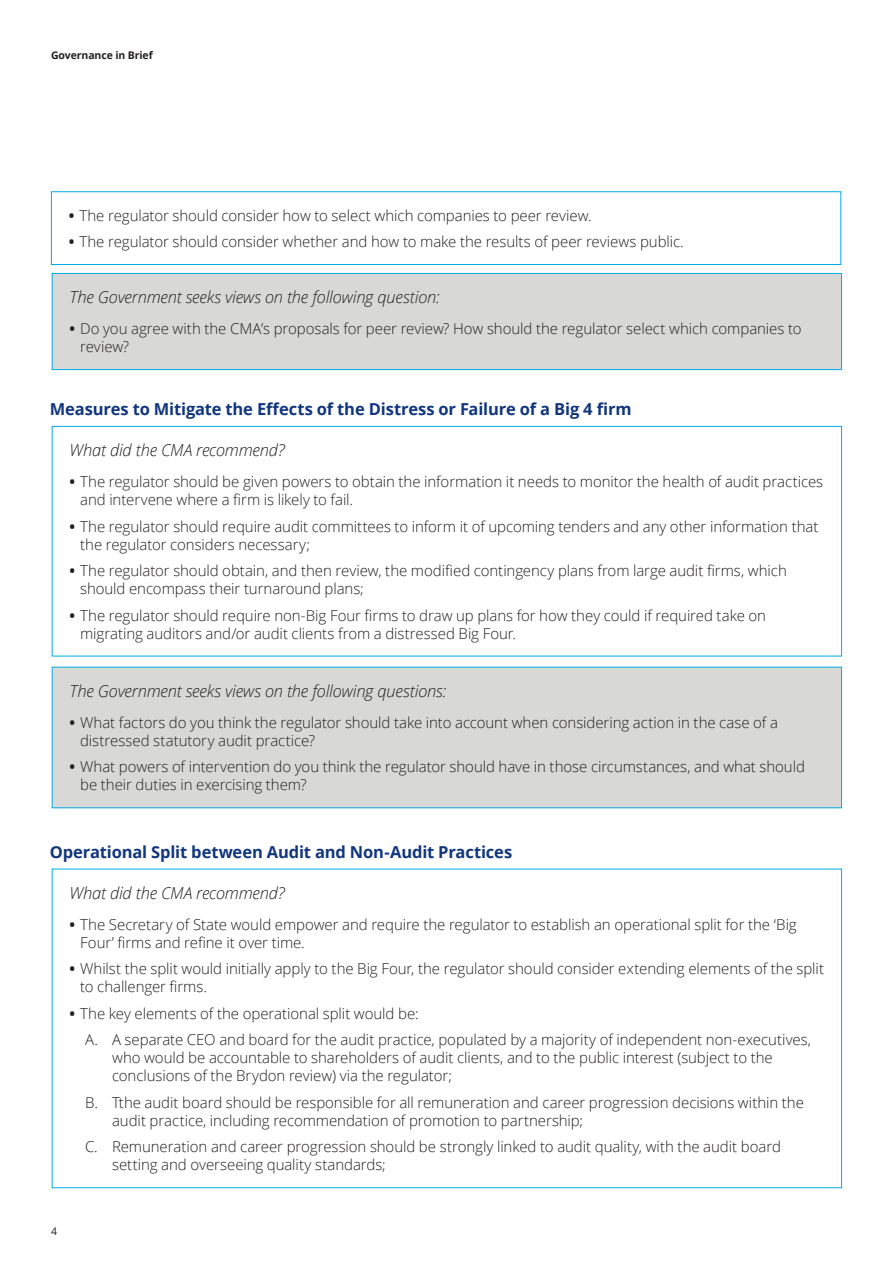
<style>
.page{position:relative;width:893px;height:1263px;background:#fff}
.page>*{position:absolute;margin:0;border:0;box-sizing:border-box;transform-origin:0 0}
.B_Head__BH{font:italic 300 16.5px "Open Sans";letter-spacing:-.015em;color:#231f20}
.Body_copy__8_5_12pt{font:700 16.5px "Open Sans";letter-spacing:-.01em;color:#11367e}
.t1{font:300 15px/18px "Open Sans";letter-spacing:-.005em;color:#231f20}
.t2{font:700 10.5px "Open Sans";letter-spacing:-.01em;color:#231f20}
.t3{font:10.5px "Open Sans";color:#231f20}
.s1{font-weight:700}
</style>
<div class="page">
<div style="left:51px;top:191px;width:790px;height:74px;border:1px solid #00abe7"></div>
<div style="left:52px;top:273px;width:790px;height:97px;background:#d8d9d7"></div>
<div style="left:52px;top:273px;width:790px;height:97px;border:1px solid #00abe7"></div>
<div style="left:52px;top:426px;width:790px;height:230px;border:1px solid #00abe7"></div>
<div style="left:52px;top:667px;width:790px;height:141px;background:#d8d9d7"></div>
<p class="t2" style="left:51px;top:48px;width:103px">Governance in Brief</p>
<p class="t1" style="left:69px;top:206px;width:525px"><span class="s1">•</span> The regulator should consider how to select which companies to peer review.</p>
<p class="t1" style="left:69px;top:232px;width:616px"><span class="s1">•</span> The regulator should consider whether and how to make the results of peer reviews public.</p>
<p class="B_Head__BH" style="left:70px;top:286px;width:372px">The Government seeks views on the following question:</p>
<p class="t1" style="left:80px;top:319px;width:723px;text-indent:-11px"><span class="s1">•</span> Do you agree with the CMA’s proposals for peer review? How should the regulator select which companies to review?</p>
<p class="Body_copy__8_5_12pt" style="left:50px;top:397px;width:583px">Measures to Mitigate the Effects of the Distress or Failure of a Big 4 firm</p>
<p class="B_Head__BH" style="left:70px;top:439px;width:216px">What did the CMA recommend?</p>
<p class="t1" style="left:80px;top:472px;width:745px;text-indent:-11px"><span class="s1">•</span> The regulator should be given powers to obtain the information it needs to monitor the health of audit practices and intervene where a firm is likely to fail.</p>
<p class="t1" style="left:80px;top:517px;width:740px;text-indent:-11px"><span class="s1">•</span> The regulator should require audit committees to inform it of upcoming tenders and any other information that the regulator considers necessary;</p>
<p class="t1" style="left:80px;top:561px;width:708px;text-indent:-11px"><span class="s1">•</span> The regulator should obtain, and then review, the modified contingency plans from large audit firms, which should encompass their turnaround plans;</p>
<p class="t1" style="left:80px;top:606px;width:687px;text-indent:-11px"><span class="s1">•</span> The regulator should require non-Big Four firms to draw up plans for how they could if required take on migrating auditors and/or audit clients from a distressed Big Four.</p>
<p class="B_Head__BH" style="left:70px;top:680px;width:378px">The Government seeks views on the following questions:</p>
<p class="t1" style="left:80px;top:713px;width:699px;text-indent:-11px"><span class="s1">•</span> What factors do you think the regulator should take into account when considering action in the case of a distressed statutory audit practice?</p>
<p class="t1" style="left:80px;top:758px;width:726px;text-indent:-11px"><span class="s1">•</span> What powers of intervention do you think the regulator should have in those circumstances, and what should be their duties in exercising them?</p>
<p class="Body_copy__8_5_12pt" style="left:50px;top:840px;width:464px">Operational Split between Audit and Non-Audit Practices</p>
<p class="B_Head__BH" style="left:70px;top:882px;width:216px">What did the CMA recommend?</p>
<p class="t1" style="left:80px;top:915px;width:718px;text-indent:-11px"><span class="s1">•</span> The Secretary of State would empower and require the regulator to establish an operational split for the ‘Big<br>Four’ firms and refine it over time.</p>
<p class="t1" style="left:80px;top:959px;width:745px;text-indent:-11px"><span class="s1">•</span> Whilst the split would initially apply to the Big Four, the regulator should consider extending elements of the split to challenger firms.</p>
<p class="t1" style="left:70px;top:1004px;width:350px"><span class="s1">•</span> The key elements of the operational split would be:</p>
<p class="t1" style="left:112px;top:1030px;width:701px;text-indent:-27px">A. A separate CEO and board for the audit practice, populated by a majority of independent non-executives, who would be accountable to shareholders of audit clients, and to the public interest (subject to the conclusions of the Brydon review) via the regulator;</p>
<p class="t1" style="left:112px;top:1093px;width:693px;text-indent:-27px">B. Tthe audit board should be responsible for all remuneration and career progression decisions within the audit practice, including recommendation of promotion to partnership;</p>
<p class="t1" style="left:112px;top:1137px;width:670px;text-indent:-27px">C. Remuneration and career progression should be strongly linked to audit quality, with the audit board setting and overseeing quality standards;</p>
<p class="t3" style="left:51px;top:1224px;width:8px">4</p>
</div>
